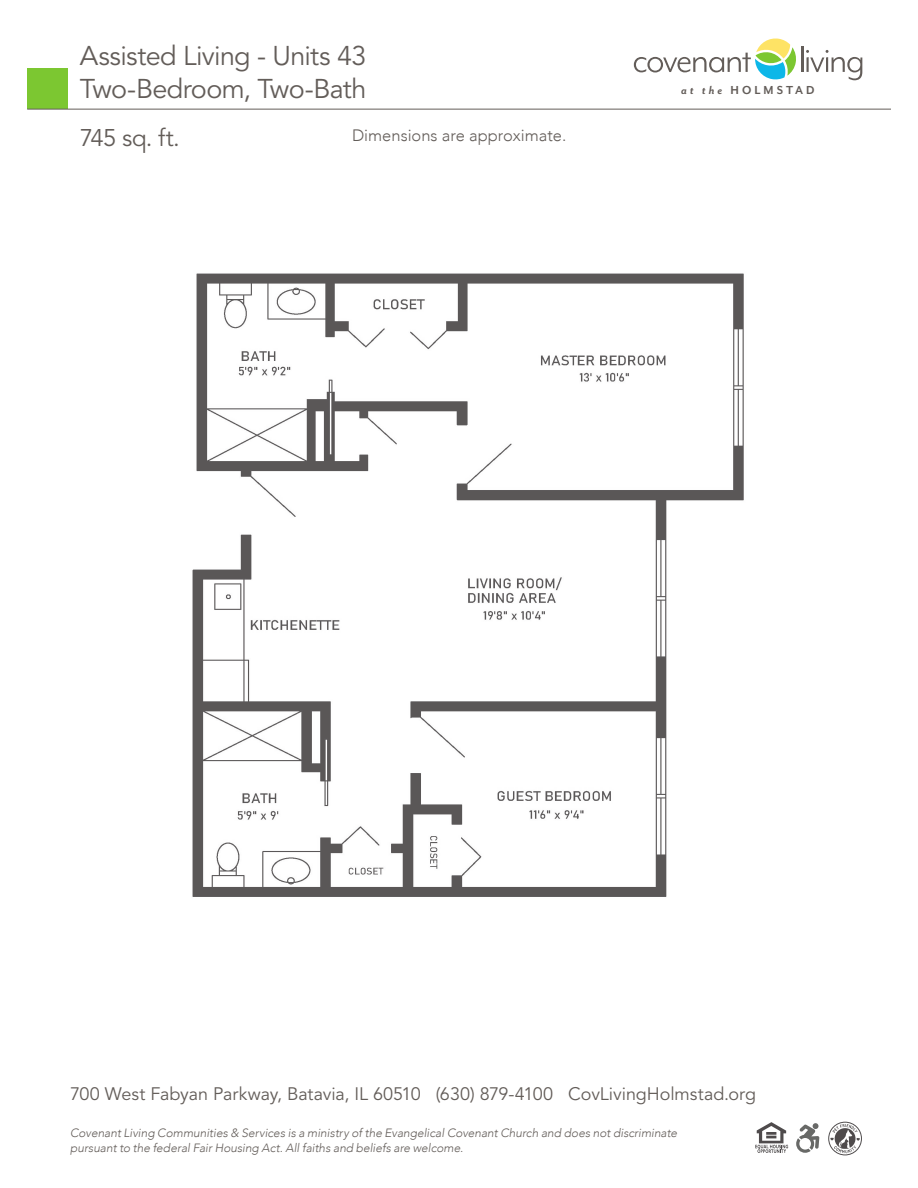
<style>
.page{position:relative;width:918px;height:1188px;background:#fff}
.page>*{position:absolute;margin:0;border:0;box-sizing:border-box;transform-origin:0 0}
.t1{font:27px "Avenir LT Std";letter-spacing:-.025em;color:#635d59}
.t2{font:24px "Avenir LT Std";letter-spacing:-.025em;color:#635d59}
.t3{font:18px "Avenir LT Std";letter-spacing:-.005em;color:#635d59}
.t4{font:300 16.5px "Avenir";color:#635d59}
.t5{font:700 13.35px "Mr Eaves Mod OT";letter-spacing:.24em;color:#635d59;scale:.96 1}
.t6{font:italic 300 12px/15px "Avenir";letter-spacing:-.005em;color:#635d59}
.s1{font-family:"Mr Eaves San OT";font-style:italic}
</style>
<div class="page">
<div style="left:27px;top:69px;width:41px;height:40px;background:#7cc731"></div>
<svg style="left:634px;top:38px;width:162px;height:42px"></svg>
<hr style="left:801px;top:47px;width:2px;height:25px;background:#635d59">
<svg style="left:806px;top:50px;width:56px;height:30px"></svg>
<hr style="left:27px;top:109px;width:864px;height:1px;background:#635d59">
<div style="left:828px;top:1122px;width:34px;height:33px;border:1px solid #231f20;border-radius:50%"></div>
<svg style="left:830px;top:1124px;width:30px;height:29px"></svg>
<svg style="left:796px;top:1123px;width:23px;height:30px"></svg>
<svg style="left:755px;top:1122px;width:33px;height:31px"></svg>
<img style="left:192px;top:273px;width:552px;height:624px">
<p class="t1" style="left:80px;top:40px;width:288px">Assisted Living - Units 43</p>
<p class="t1" style="left:80px;top:73px;width:288px">Two-Bedroom, Two-Bath</p>
<p class="t2" style="left:80px;top:124px;width:101px">745 sq. ft.</p>
<h3 class="t4" style="left:352px;top:126px;width:216px">Dimensions are approximate.</h3>
<p class="t5" style="left:681px;top:83px;width:140px"><span class="s1">at the</span> HOLMSTAD</p>
<h3 class="t3" style="left:70px;top:1083px;width:687px">700 West Fabyan Parkway, Batavia, IL 60510 (630) 879-4100 CovLivingHolmstad.org</h3>
<p class="t6" style="left:70px;top:1125px;width:609px">Covenant Living Communities &amp; Services is a ministry of the Evangelical Covenant Church and does not discriminate pursuant to the federal Fair Housing Act. All faiths and beliefs are welcome.</p>
</div>
